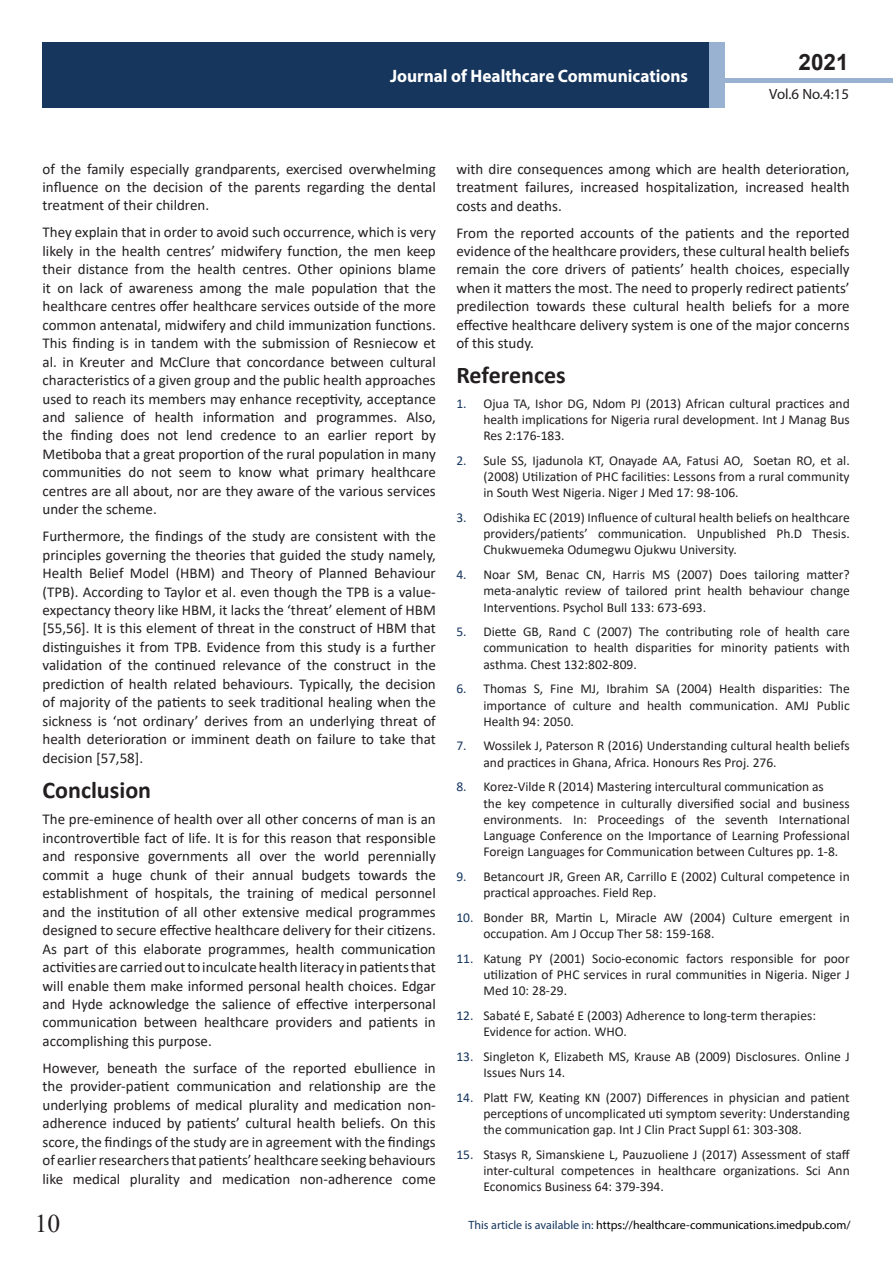
<style>
.page{position:relative;width:893px;height:1263px;background:#fff}
.page>*{position:absolute;margin:0;border:0;box-sizing:border-box;transform-origin:0 0}
.t1{font:25.5px "Times New Roman";color:#231f20}
.t2{font:700 24px "Calibri";color:#231f20}
.t3{font:700 22.5px "Arial";color:#231f20}
.t4{font:700 18px "Myriad Pro";color:#fff;scale:.96 1}
.t5{font:15px/18.5px "Calibri";color:#231f20;text-align:justify}
.t6{font:14.85px "Myriad Pro";color:#231f20}
.t7{font:13.5px/16.2px "Calibri";color:#231f20;text-align:justify}
.t8{font:12px "Myriad Pro";color:#000}
.s1{color:#16365d}
</style>
<div class="page">
<hr style="left:724px;top:78px;width:169px;height:4px;background:#99b2d1">
<div style="left:43px;top:42px;width:666px;height:66px;background:#16365d"></div>
<div style="left:709px;top:42px;width:16px;height:66px;background:#99b2d1"></div>
<p class="t4" style="left:390px;top:65px;width:312px">Journal of Healthcare Communications</p>
<p class="t4" style="left:584px;top:75px;width:128px">ISSN 1698-9465</p>
<h3 class="t3" style="left:799px;top:46px;width:52px">2021</h3>
<p class="t6" style="left:769px;top:84px;width:81px">Vol.6 No.4:15</p>
<p class="t5" style="left:43px;top:159px;width:395px">of the family especially grandparents, exercised overwhelming influence on the decision of the parents regarding the dental treatment of their children.</p>
<p class="t5" style="left:43px;top:223px;width:395px">They explain that in order to avoid such occurrence, which is very likely in the health centres’ midwifery function, the men keep their distance from the health centres. Other opinions blame it on lack of awareness among the male population that the healthcare centres offer healthcare services outside of the more common antenatal, midwifery and child immunization functions.<br>This finding is in tandem with the submission of Resniecow et al. in Kreuter and McClure that concordance between cultural characteristics of a given group and the public health approaches used to reach its members may enhance receptivity, acceptance and salience of health information and programmes. Also, the finding does not lend credence to an earlier report by Metiboba that a great proportion of the rural population in many communities do not seem to know what primary healthcare centres are all about, nor are they aware of the various services under the scheme.</p>
<p class="t5" style="left:43px;top:527px;width:395px">Furthermore, the findings of the study are consistent with the principles governing the theories that guided the study namely, Health Belief Model (HBM) and Theory of Planned Behaviour (TPB). According to Taylor et al. even though the TPB is a value&shy;expectancy theory like HBM, it lacks the ‘threat’ element of HBM [55,56]. It is this element of threat in the construct of HBM that distinguishes it from TPB. Evidence from this study is a further validation of the continued relevance of the construct in the prediction of health related behaviours. Typically, the decision of majority of the patients to seek traditional healing when the sickness is ‘not ordinary’ derives from an underlying threat of health deterioration or imminent death on failure to take that decision [57,58].</p>
<h2 class="t2" style="left:43px;top:773px;width:110px">Conclusion</h2>
<p class="t5" style="left:43px;top:810px;width:395px">The pre-eminence of health over all other concerns of man is an incontrovertible fact of life. It is for this reason that responsible and responsive governments all over the world perennially commit a huge chunk of their annual budgets towards the establishment of hospitals, the training of medical personnel and the institution of all other extensive medical programmes designed to secure effective healthcare delivery for their citizens.<br>As part of this elaborate programmes, health communication activities are carried out to inculcate health literacy in patients that will enable them make informed personal health choices. Edgar and Hyde acknowledge the salience of effective interpersonal communication between healthcare providers and patients in accomplishing this purpose.</p>
<p class="t5" style="left:43px;top:1058px;width:395px">However, beneath the surface of the reported ebullience in the provider-patient communication and relationship are the underlying problems of medical plurality and medication non&shy;adherence induced by patients’ cultural health beliefs. On this score, the findings of the study are in agreement with the findings of earlier researchers that patients’ healthcare seeking behaviours like medical plurality and medication non-adherence come</p>
<p class="t5" style="left:456px;top:159px;width:395px">with dire consequences among which are health deterioration, treatment failures, increased hospitalization, increased health costs and deaths.</p>
<p class="t5" style="left:456px;top:223px;width:395px">From the reported accounts of the patients and the reported evidence of the healthcare providers, these cultural health beliefs remain the core drivers of patients’ health choices, especially when it matters the most. The need to properly redirect patients’ predilection towards these cultural health beliefs for a more effective healthcare delivery system is one of the major concerns of this study.</p>
<h2 class="t2" style="left:456px;top:358px;width:111px">References</h2>
<p class="t7" style="left:483px;top:395px;width:368px;text-indent:-27px"><span class="s1">1.</span> Ojua TA, Ishor DG, Ndom PJ (2013) African cultural practices and health implications for Nigeria rural development. Int J Manag Bus Res 2:176-183.</p>
<p class="t7" style="left:483px;top:452px;width:368px;text-indent:-27px"><span class="s1">2.</span> Sule SS, Ijadunola KT, Onayade AA, Fatusi AO, Soetan RO, et al. (2008) Utilization of PHC facilities: Lessons from a rural community in South West Nigeria. Niger J Med 17: 98-106.</p>
<p class="t7" style="left:483px;top:509px;width:368px;text-indent:-27px"><span class="s1">3.</span> Odishika EC (2019) Influence of cultural health beliefs on healthcare providers/patients’ communication. Unpublished Ph.D Thesis.<br>Chukwuemeka Odumegwu Ojukwu University.</p>
<p class="t7" style="left:483px;top:566px;width:368px;text-indent:-27px"><span class="s1">4.</span> Noar SM, Benac CN, Harris MS (2007) Does tailoring matter? meta-analytic review of tailored print health behaviour change Interventions. Psychol Bull 133: 673-693.</p>
<p class="t7" style="left:483px;top:623px;width:368px;text-indent:-27px"><span class="s1">5.</span> Diette GB, Rand C (2007) The contributing role of health care communication to health disparities for minority patients with asthma. Chest 132:802-809.</p>
<p class="t7" style="left:483px;top:680px;width:368px;text-indent:-27px"><span class="s1">6.</span> Thomas S, Fine MJ, Ibrahim SA (2004) Health disparities: The importance of culture and health communication. AMJ Public Health 94: 2050.</p>
<p class="t7" style="left:483px;top:737px;width:368px;text-indent:-27px"><span class="s1">7.</span> Wossilek J, Paterson R (2016) Understanding cultural health beliefs and practices in Ghana, Africa. Honours Res Proj. 276.</p>
<p class="t7" style="left:483px;top:778px;width:368px;text-align:left;text-indent:-27px"><span class="s1">8.</span> Korez-Vilde R (2014) Mastering intercultural communication as<br>the key competence in culturally diversified social and business environments. In: Proceedings of the seventh International Language Conference on the Importance of Learning Professional Foreign Languages for Communication between Cultures pp. 1-8.</p>
<p class="t7" style="left:483px;top:868px;width:368px;text-indent:-27px"><span class="s1">9.</span> Betancourt JR, Green AR, Carrillo E (2002) Cultural competence in practical approaches. Field Rep.</p>
<p class="t7" style="left:483px;top:909px;width:368px;text-indent:-27px"><span class="s1">10.</span> Bonder BR, Martin L, Miracle AW (2004) Culture emergent in occupation. Am J Occup Ther 58: 159-168.</p>
<p class="t7" style="left:483px;top:950px;width:368px;text-indent:-27px"><span class="s1">11.</span> Katung PY (2001) Socio-economic factors responsible for poor utilization of PHC services in rural communities in Nigeria. Niger J Med 10: 28-29.</p>
<p class="t7" style="left:483px;top:1007px;width:334px;text-indent:-27px"><span class="s1">12.</span> Sabaté E, Sabaté E (2003) Adherence to long-term therapies:<br>Evidence for action. WHO.</p>
<p class="t7" style="left:483px;top:1048px;width:368px;text-indent:-27px"><span class="s1">13.</span> Singleton K, Elizabeth MS, Krause AB (2009) Disclosures. Online J<br>Issues Nurs 14.</p>
<p class="t7" style="left:483px;top:1089px;width:368px;text-indent:-27px"><span class="s1">14.</span> Platt FW, Keating KN (2007) Differences in physician and patient perceptions of uncomplicated uti symptom severity: Understanding the communication gap. Int J Clin Pract Suppl 61: 303-308.</p>
<p class="t7" style="left:483px;top:1146px;width:368px;text-indent:-27px"><span class="s1">15.</span> Stasys R, Simanskiene L, Pauzuoliene J (2017) Assessment of staff inter-cultural competences in healthcare organizations. Sci Ann Economics Business 64: 379-394.</p>
<h1 class="t1" style="left:35px;top:1206px;width:27px">10</h1>
<p class="t8" style="left:469px;top:1218px;width:383px"><span class="s1">This article is available in:</span> https://healthcare-communications.imedpub.com/</p>
</div>
